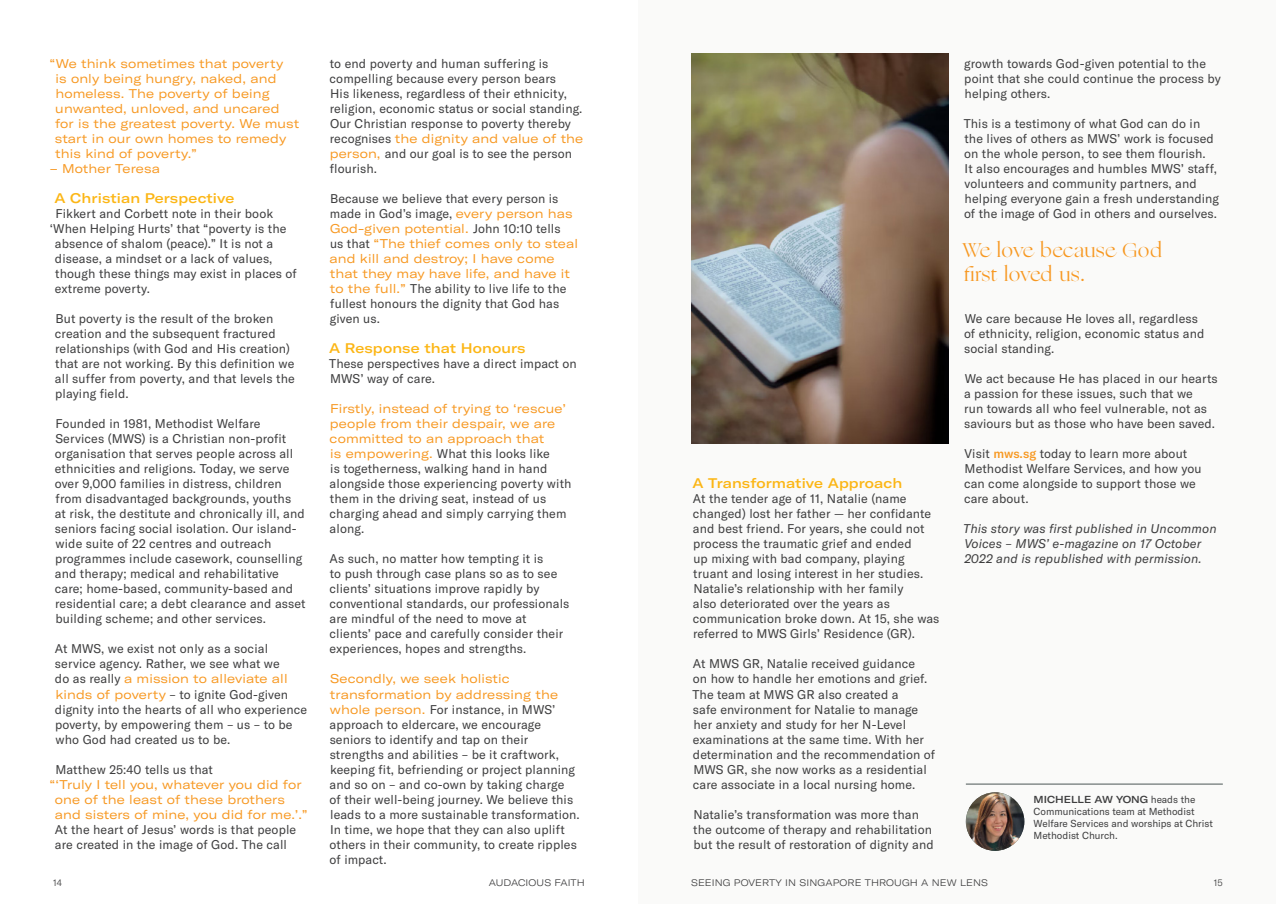
<style>
.page{position:relative;width:1276px;height:904px;background:#fff}
.page>*{position:absolute;margin:0;border:0;box-sizing:border-box;transform-origin:0 0}
.Quotes{font:20px/24px "Ogg";letter-spacing:.015em;color:#f79821}
.Section_Header_of_Bo{font:500 expanded 13.75px "GT America";letter-spacing:.01em;color:#fcb615}
.Body_Copy{font:12.5px/15px "GT America";letter-spacing:.01em;color:#3e3e3f}
.Body_Copy_Highlights{font:12.5px/15px "GT America";letter-spacing:.01em;color:#3e3e3f}
.Body_Copy_Highlights-2{font:expanded 12.5px/15px "GT America";letter-spacing:.01em;color:#f79821}
.Body_Copy-2{font:italic 12.5px/15px "GT America";letter-spacing:.01em;color:#3e3e3f}
.Byline_Bio_AUTHOR{font:10px/12px "GT America";color:#3e3e3f}
.t1{font:300 expanded 9.38px "GT America";letter-spacing:.01em;color:#3e3e3f}
.t2{font:300 9.38px "GT America";color:#3e3e3f}
.s1{font-stretch:expanded;color:#f79821}
.s2{font-weight:500;color:#f79821}
.s3{font-weight:500;font-stretch:expanded}
</style>
<div class="page">
<div style="left:638px;top:0;width:638px;height:904px;background:#fafaf9"></div>
<img style="left:691px;top:53px;width:257px;height:390px">
<hr style="left:966px;top:783px;width:256px;height:1px;background:#4b5556">
<img style="left:966px;top:792px;width:58px;height:58px;border-radius:29px">
<p class="Body_Copy_Highlights-2" style="left:55px;top:56px;width:246px;text-indent:-5px">“We think sometimes that poverty<br>is only being hungry, naked, and homeless. The poverty of being unwanted, unloved, and uncared for is the greatest poverty. We must start in our own homes to remedy this kind of poverty.”</p>
<p class="Body_Copy_Highlights-2" style="left:50px;top:161px;width:111px">– Mother Teresa</p>
<p class="Section_Header_of_Bo" style="left:54px;top:190px;width:181px">A Christian Perspective</p>
<p class="Body_Copy" style="left:55px;top:206px;width:219px">Fikkert and Corbett note in their book</p>
<p class="Body_Copy" style="left:50px;top:221px;width:238px">‘When Helping Hurts’ that “poverty is the</p>
<p class="Body_Copy" style="left:55px;top:236px;width:220px">absence of shalom (peace).” It is not a</p>
<p class="Body_Copy" style="left:55px;top:251px;width:219px">disease, a mindset or a lack of values,</p>
<p class="Body_Copy" style="left:55px;top:266px;width:243px">though these things may exist in places of</p>
<p class="Body_Copy" style="left:55px;top:281px;width:97px">extreme poverty.</p>
<p class="Body_Copy" style="left:55px;top:311px;width:241px">But poverty is the result of the broken creation and the subsequent fractured relationships (with God and His creation) that are not working. By this definition we all suffer from poverty, and that levels the playing field.</p>
<p class="Body_Copy" style="left:55px;top:416px;width:252px">Founded in 1981, Methodist Welfare Services (MWS) is a Christian non-profit organisation that serves people across all ethnicities and religions. Today, we serve over 9,000 families in distress, children from disadvantaged backgrounds, youths<br>at risk, the destitute and chronically ill, and seniors facing social isolation. Our island&shy;wide suite of 22 centres and outreach programmes include casework, counselling and therapy; medical and rehabilitative care; home-based, community-based and residential care; a debt clearance and asset building scheme; and other services.</p>
<p class="Body_Copy" style="left:55px;top:641px;width:254px">At MWS, we exist not only as a social service agency. Rather, we see what we<br>do as really <span class="s1">a mission to alleviate all kinds of poverty</span> – to ignite God-given dignity into the hearts of all who experience poverty, by empowering them – us – to be who God had created us to be.</p>
<p class="Body_Copy" style="left:55px;top:761px;width:159px">Matthew 25:40 tells us that</p>
<p class="Body_Copy_Highlights-2" style="left:55px;top:776px;width:254px;text-indent:-5px">“‘Truly I tell you, whatever you did for one of the least of these brothers and sisters of mine, you did for me.’.”</p>
<p class="Body_Copy" style="left:55px;top:821px;width:243px">At the heart of Jesus’ words is that people are created in the image of God. The call</p>
<p class="Body_Copy" style="left:329px;top:56px;width:255px">to end poverty and human suffering is compelling because every person bears<br>His likeness, regardless of their ethnicity, religion, economic status or social standing.<br>Our Christian response to poverty thereby recognises <span class="s1">the dignity and value of the person,</span> and our goal is to see the person flourish.</p>
<p class="Body_Copy" style="left:329px;top:191px;width:250px">Because we believe that every person is made in God’s image, <span class="s1">every person has God-given potential.</span> John 10:10 tells<br>us that <span class="s1">“The thief comes only to steal and kill and destroy; I have come that they may have life, and have it to the full.”</span> The ability to live life to the fullest honours the dignity that God has given us.</p>
<p class="Section_Header_of_Bo" style="left:329px;top:340px;width:198px">A Response that Honours</p>
<p class="Body_Copy" style="left:329px;top:356px;width:249px">These perspectives have a direct impact on<br>MWS’ way of care.</p>
<p class="Body_Copy_Highlights" style="left:329px;top:401px;width:243px"><span class="s1">Firstly, instead of trying to ‘rescue’ people from their despair, we are committed to an approach that<br>is empowering.</span> What this looks like<br>is togetherness, walking hand in hand alongside those experiencing poverty with them in the driving seat, instead of us charging ahead and simply carrying them along.</p>
<p class="Body_Copy" style="left:329px;top:551px;width:241px">As such, no matter how tempting it is<br>to push through case plans so as to see clients’ situations improve rapidly by conventional standards, our professionals are mindful of the need to move at clients’ pace and carefully consider their experiences, hopes and strengths.</p>
<p class="Body_Copy_Highlights" style="left:329px;top:671px;width:252px"><span class="s1">Secondly, we seek holistic transformation by addressing the whole person.</span> For instance, in MWS’ approach to eldercare, we encourage seniors to identify and tap on their strengths and abilities – be it craftwork, keeping fit, befriending or project planning and so on – and co-own by taking charge<br>of their well-being journey. We believe this leads to a more sustainable transformation.<br>In time, we hope that they can also uplift others in their community, to create ripples of impact.</p>
<p class="Section_Header_of_Bo" style="left:692px;top:475px;width:211px">A Transformative Approach</p>
<p class="Body_Copy" style="left:693px;top:491px;width:248px">At the tender age of 11, Natalie (name changed) lost her father — her confidante and best friend. For years, she could not process the traumatic grief and ended<br>up mixing with bad company, playing truant and losing interest in her studies.<br>Natalie’s relationship with her family<br>also deteriorated over the years as communication broke down. At 15, she was referred to MWS Girls’ Residence (GR).</p>
<p class="Body_Copy" style="left:692px;top:656px;width:244px">At MWS GR, Natalie received guidance<br>on how to handle her emotions and grief.<br>The team at MWS GR also created a<br>safe environment for Natalie to manage her anxiety and study for her N-Level examinations at the same time. With her determination and the recommendation of MWS GR, she now works as a residential care associate in a local nursing home.</p>
<p class="Body_Copy" style="left:693px;top:806px;width:242px">Natalie’s transformation was more than the outcome of therapy and rehabilitation but the result of restoration of dignity and</p>
<p class="Body_Copy" style="left:964px;top:56px;width:258px">growth towards God-given potential to the point that she could continue the process by helping others.</p>
<p class="Body_Copy" style="left:963px;top:116px;width:257px">This is a testimony of what God can do in the lives of others as MWS’ work is focused on the whole person, to see them flourish.<br>It also encourages and humbles MWS’ staff, volunteers and community partners, and helping everyone gain a fresh understanding of the image of God in others and ourselves.</p>
<p class="Quotes" style="left:962px;top:238px;width:201px">We love because God first loved us.</p>
<p class="Body_Copy" style="left:964px;top:311px;width:242px">We care because He loves all, regardless of ethnicity, religion, economic status and social standing.</p>
<p class="Body_Copy" style="left:964px;top:371px;width:255px">We act because He has placed in our hearts a passion for these issues, such that we<br>run towards all who feel vulnerable, not as saviours but as those who have been saved.</p>
<p class="Body_Copy" style="left:964px;top:446px;width:239px">Visit <span class="s2">mws.sg</span> today to learn more about<br>Methodist Welfare Services, and how you can come alongside to support those we care about.</p>
<p class="Body_Copy-2" style="left:963px;top:521px;width:255px">This story was first published in Uncommon<br>Voices – MWS’ e-magazine on 17 October<br>2022 and is republished with permission.</p>
<p class="Byline_Bio_AUTHOR" style="left:1033px;top:793px;width:181px"><span class="s3">MICHELLE AW YONG</span> heads the<br>Communications team at Methodist<br>Welfare Services and worships at Christ<br>Methodist Church.</p>
<p class="t2" style="left:53px;top:877px;width:10px">14</p>
<p class="t1" style="left:489px;top:877px;width:98px">AUDACIOUS FAITH</p>
<p class="t1" style="left:691px;top:877px;width:298px">SEEING POVERTY IN SINGAPORE THROUGH A NEW LENS</p>
<p class="t2" style="left:1213px;top:877px;width:11px">15</p>
</div>
